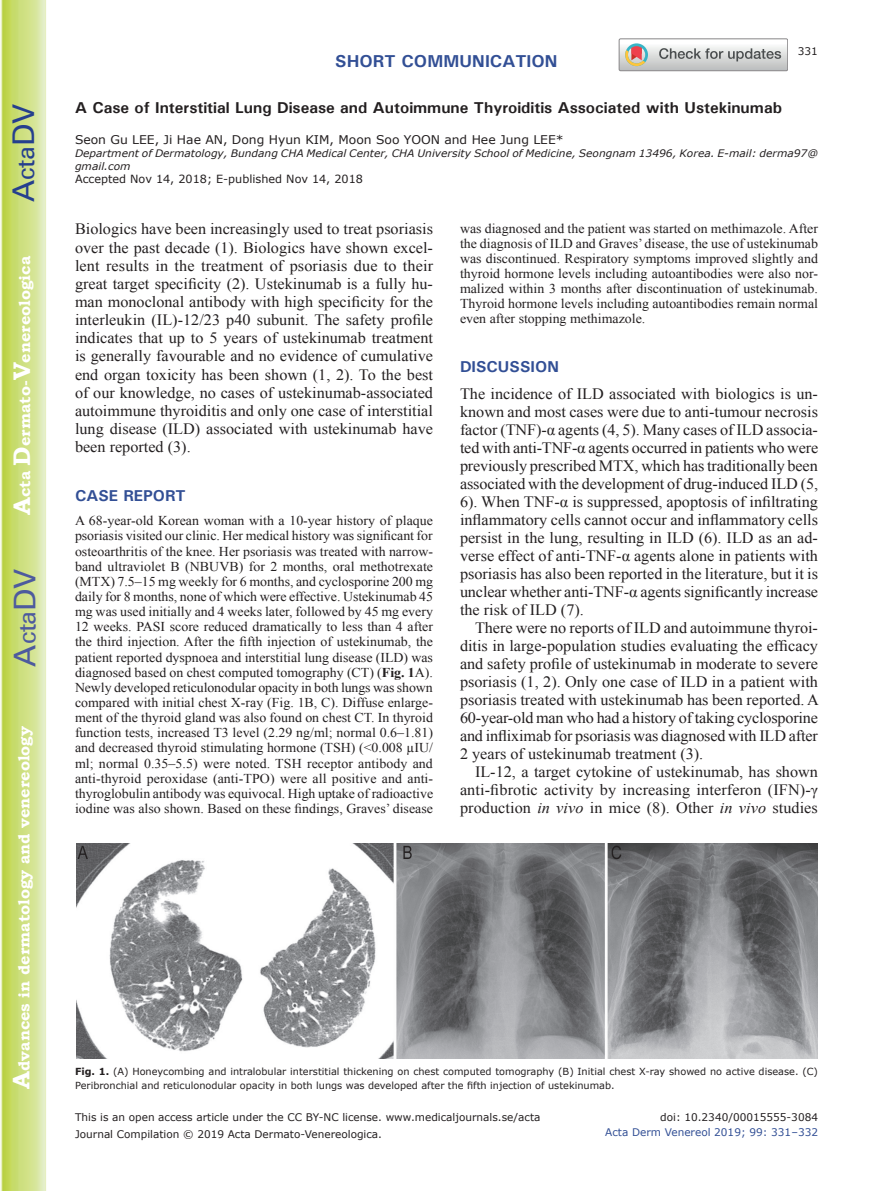
<style>
.page{position:relative;width:893px;height:1191px;background:#fff}
.page>*{position:absolute;margin:0;border:0;box-sizing:border-box;transform-origin:0 0}
.t1{font:30px "Univers";color:#4d5a9e}
.t2{font:30px "Univers";color:#253f8e}
.t3{font:700 17.25px "Univers";color:#324f95}
.t4{font:15.75px/18px "Times New Roman";color:#231f20;text-align:justify}
.t5{font:700 15.75px "Univers";color:#231f20}
.t6{font:700 15.75px "Bookman Old Style";color:#fff}
.t7{font:700 15.75px "Univers";color:#324f95}
.t8{font:13.5px/15.1px "Times New Roman";color:#231f20;text-align:justify}
.t9{font:12px "Verdana";color:#231f20}
.t10{font:11.25px "Verdana";color:#231f20}
.t11{font:10.5px/16.8px "Verdana";color:#231f20}
.t12{font:10.5px "Verdana";color:#324f95}
.t13{font:italic 10.35px/12.8px "Verdana";color:#231f20}
.t14{font:9.75px/13.5px "Verdana";color:#231f20}
.s1{font-size:24px}
.s2{font-weight:700}
.s3{font-style:italic}
</style>
<div class="page">
<svg style="left:1px;top:0;width:45px;height:1191px;background:#cfe084"></svg>
<svg style="left:619px;top:39px;width:169px;height:32px"></svg>
<img style="left:76px;top:843px;width:742px;height:215px">
<h1 class="t2" style="left:6px;top:202px;width:100px;rotate:-90deg">A<span class="s1">cta</span>DV</h1>
<p class="t6" style="left:15px;top:515px;width:260px;rotate:-90deg"><span class="s1">A</span>cta <span class="s1">D</span>ermato-<span class="s1">V</span>enereologica</p>
<h1 class="t1" style="left:7px;top:666px;width:100px;rotate:-90deg">A<span class="s1">cta</span>DV</h1>
<p class="t6" style="left:15px;top:1088px;width:364px;rotate:-90deg"><span class="s1">A</span>dvances in dermatology and venereology</p>
<p class="t3" style="left:335px;top:50px;width:224px">SHORT COMMUNICATION</p>
<p class="t11" style="left:798px;top:42px;width:22px">331</p>
<p class="t5" style="left:75px;top:97px;width:708px">A Case of Interstitial Lung Disease and Autoimmune Thyroiditis Associated with Ustekinumab</p>
<p class="t9" style="left:75px;top:132px;width:490px">Seon Gu LEE, Ji Hae AN, Dong Hyun KIM, Moon Soo YOON and Hee Jung LEE*</p>
<p class="t13" style="left:75px;top:147px;width:745px">Department of Dermatology, Bundang CHA Medical Center, CHA University School of Medicine, Seongnam 13496, Korea. E-mail: derma97@ gmail.com</p>
<p class="t10" style="left:75px;top:171px;width:289px">Accepted Nov 14, 2018; E-published Nov 14, 2018</p>
<p class="t4" style="left:75px;top:220px;width:360px">Biologics have been increasingly used to treat psoriasis over the past decade (1). Biologics have shown excel&shy;lent results in the treatment of psoriasis due to their great target specificity (2). Ustekinumab is a fully hu&shy;man monoclonal antibody with high specificity for the interleukin (IL)-12/23 p40 subunit. The safety profile indicates that up to 5 years of ustekinumab treatment is generally favourable and no evidence of cumulative end organ toxicity has been shown (1, 2). To the best of our knowledge, no cases of ustekinumab-associated autoimmune thyroiditis and only one case of interstitial lung disease (ILD) associated with ustekinumab have been reported (3).</p>
<p class="t7" style="left:75px;top:485px;width:112px">CASE REPORT</p>
<p class="t8" style="left:75px;top:513px;width:360px">A 68-year-old Korean woman with a 10-year history of plaque psoriasis visited our clinic. Her medical history was significant for osteoarthritis of the knee. Her psoriasis was treated with narrow&shy;band ultraviolet B (NBUVB) for 2 months, oral methotrexate (MTX) 7.5–15 mg weekly for 6 months, and cyclosporine 200 mg daily for 8 months, none of which were effective. Ustekinumab 45 mg was used initially and 4 weeks later, followed by 45 mg every 12 weeks. PASI score reduced dramatically to less than 4 after the third injection. After the fifth injection of ustekinumab, the patient reported dyspnoea and interstitial lung disease (ILD) was diagnosed based on chest computed tomography (CT) (<span class="s2">Fig. 1</span>A).<br>Newly developed reticulonodular opacity in both lungs was shown compared with initial chest X-ray (Fig. 1B, C). Diffuse enlarge&shy;ment of the thyroid gland was also found on chest CT. In thyroid function tests, increased T3 level (2.29 ng/ml; normal 0.6–1.81) and decreased thyroid stimulating hormone (TSH) (&lt;0.008 µIU/ ml; normal 0.35–5.5) were noted. TSH receptor antibody and anti-thyroid peroxidase (anti-TPO) were all positive and anti&shy;thyroglobulin antibody was equivocal. High uptake of radioactive iodine was also shown. Based on these findings, Graves’ disease</p>
<p class="t8" style="left:460px;top:221px;width:360px">was diagnosed and the patient was started on methimazole. After the diagnosis of ILD and Graves’ disease, the use of ustekinumab was discontinued. Respiratory symptoms improved slightly and thyroid hormone levels including autoantibodies were also nor&shy;malized within 3 months after discontinuation of ustekinumab.<br>Thyroid hormone levels including autoantibodies remain normal even after stopping methimazole.</p>
<p class="t7" style="left:460px;top:356px;width:100px">DISCUSSION</p>
<p class="t4" style="left:460px;top:384px;width:360px">The incidence of ILD associated with biologics is un&shy;known and most cases were due to anti-tumour necrosis factor (TNF)-α agents (4, 5). Many cases of ILD associa&shy;ted with anti-TNF-α agents occurred in patients who were previously prescribed MTX, which has traditionally been associated with the development of drug-induced ILD (5, 6). When TNF-α is suppressed, apoptosis of infiltrating inflammatory cells cannot occur and inflammatory cells persist in the lung, resulting in ILD (6). ILD as an ad&shy;verse effect of anti-TNF-α agents alone in patients with psoriasis has also been reported in the literature, but it is unclear whether anti-TNF-α agents significantly increase the risk of ILD (7).</p>
<p class="t4" style="left:460px;top:618px;width:360px;text-indent:15px">There were no reports of ILD and autoimmune thyroi&shy;ditis in large-population studies evaluating the efficacy and safety profile of ustekinumab in moderate to severe psoriasis (1, 2). Only one case of ILD in a patient with psoriasis treated with ustekinumab has been reported. A 60-year-old man who had a history of taking cyclosporine and infliximab for psoriasis was diagnosed with ILD after 2 years of ustekinumab treatment (3).</p>
<p class="t4" style="left:460px;top:762px;width:360px;text-indent:15px">IL-12, a target cytokine of ustekinumab, has shown anti-fibrotic activity by increasing interferon (IFN)-γ production <span class="s3">in vivo</span> in mice (8). Other <span class="s3">in vivo</span> studies</p>
<p class="t14" style="left:75px;top:1065px;width:744px"><span class="s2">Fig. 1.</span> (A) Honeycombing and intralobular interstitial thickening on chest computed tomography (B) Initial chest X-ray showed no active disease. (C)<br>Peribronchial and reticulonodular opacity in both lungs was developed after the fifth injection of ustekinumab.</p>
<p class="t11" style="left:75px;top:1108px;width:467px">This is an open access article under the CC BY-NC license. www.medicaljournals.se/acta<br>Journal Compilation © 2019 Acta Dermato-Venereologica.</p>
<p class="t11" style="left:660px;top:1108px;width:159px">doi: 10.2340/00015555-3084</p>
<p class="t12" style="left:605px;top:1125px;width:214px">Acta Derm Venereol 2019; 99: 331–332</p>
</div>
